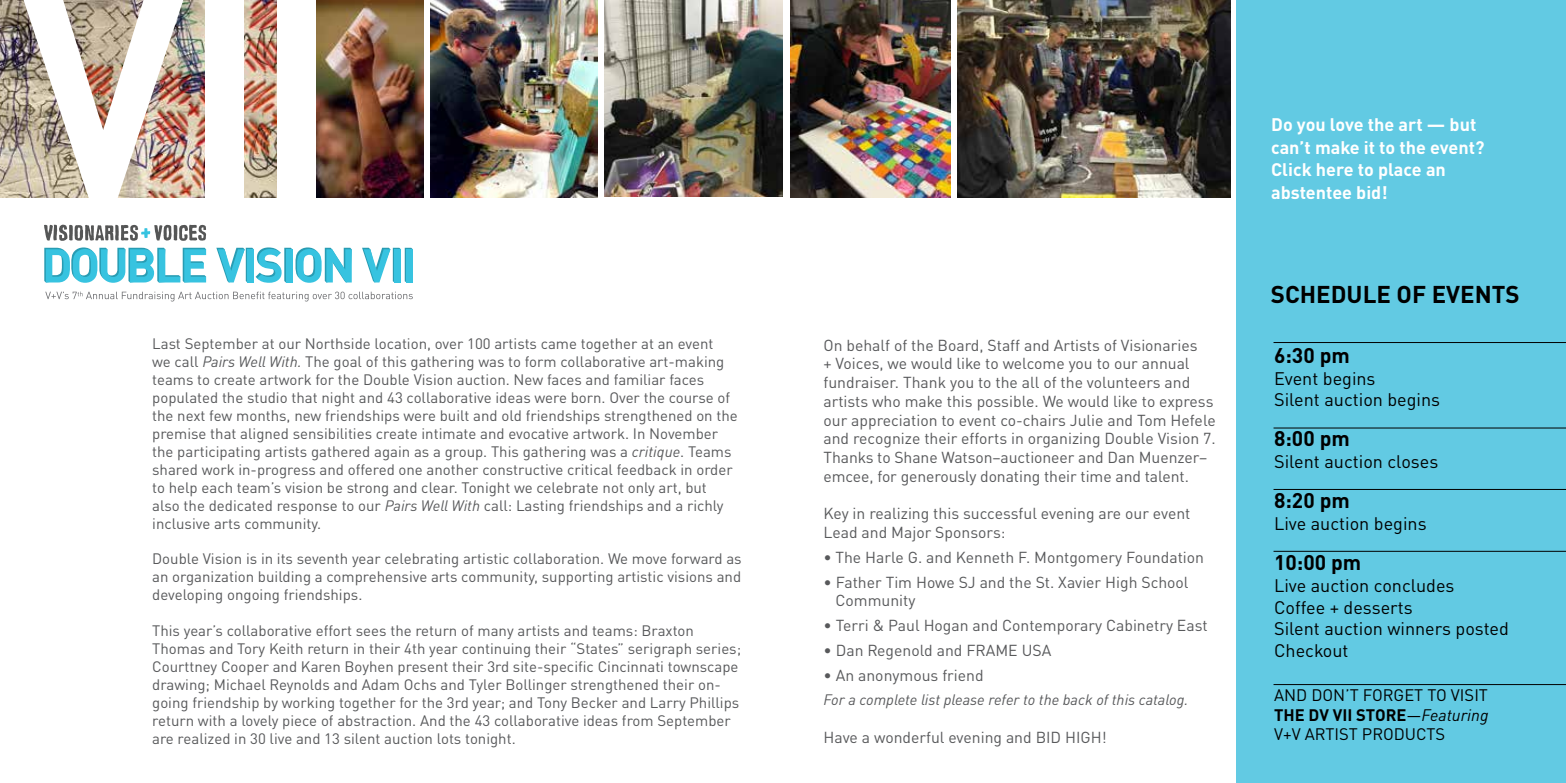
<style>
.page{position:relative;width:1566px;height:783px;background:#fff}
.page>*{position:absolute;margin:0;border:0;box-sizing:border-box;transform-origin:0 0}
.t1{font:700 24px "DINOT";color:#000}
.t2{font:700 21px "DINOT";color:#000}
.t3{font:18px/21.6px "DINOT";color:#000}
.t4{font:700 18px/22.5px "DINOT";color:#fff}
.t5{font:16.5px/19.5px "DINOT";color:#000;text-align:justify}
.t6{font:15.75px/18.8px "DINOT";color:#58595b}
.t7{font:15px/18px "DINOT";color:#58595b}
.t8{font:italic 15px "DINOT";color:#58595b}
.s1{font-style:italic}
.s2{font-weight:700}
</style>
<div class="page">
<div style="left:1237px;top:669px;width:329px;height:114px;background:#62cae3"></div>
<div style="left:1237px;top:0;width:329px;height:672px;background:#62cae3"></div>
<svg style="left:44px;top:225px;width:162px;height:16px"></svg>
<svg style="left:44px;top:247px;width:162px;height:36px"></svg>
<svg style="left:216px;top:247px;width:136px;height:36px"></svg>
<svg style="left:362px;top:248px;width:51px;height:35px"></svg>
<div style="left:406px;top:249px;width:7px;height:33px;background:#37c3e0"></div>
<svg style="left:45px;top:292px;width:368px;height:10px"></svg>
<img style="left:0;top:0;width:277px;height:198px">
<img style="left:316px;top:0;width:107px;height:197px">
<img style="left:24px;top:0;width:159px;height:198px">
<div style="left:206px;top:0;width:38px;height:198px;background:#fff"></div>
<img style="left:790px;top:0;width:160px;height:198px">
<img style="left:958px;top:0;width:272px;height:198px">
<img style="left:430px;top:0;width:167px;height:198px">
<img style="left:604px;top:0;width:179px;height:196px">
<hr style="left:1274px;top:342px;width:292px;height:1px;background:#000">
<hr style="left:1274px;top:428px;width:292px;height:1px;background:#000">
<hr style="left:1274px;top:489px;width:292px;height:1px;background:#000">
<hr style="left:1274px;top:551px;width:292px;height:1px;background:#000">
<hr style="left:1274px;top:684px;width:292px;height:1px;background:#000">
<p class="t7" style="left:152px;top:335px;width:587px">Last September at our Northside location, over 100 artists came together at an event<br>we call <span class="s1">Pairs Well With.</span> The goal of this gathering was to form collaborative art-making teams to create artwork for the Double Vision auction. New faces and familiar faces populated the studio that night and 43 collaborative ideas were born. Over the course of the next few months, new friendships were built and old friendships strengthened on the premise that aligned sensibilities create intimate and evocative artwork. In November the participating artists gathered again as a group. This gathering was a <span class="s1">critique</span>. Teams shared work in-progress and offered one another constructive critical feedback in order to help each team’s vision be strong and clear. Tonight we celebrate not only art, but also the dedicated response to our <span class="s1">Pairs Well With</span> call: Lasting friendships and a richly inclusive arts community.</p>
<p class="t7" style="left:152px;top:550px;width:591px;text-align:justify">Double Vision is in its seventh year celebrating artistic collaboration. We move forward as an organization building a comprehensive arts community, supporting artistic visions and developing ongoing friendships.</p>
<p class="t7" style="left:152px;top:621px;width:590px">This year’s collaborative effort sees the return of many artists and teams: Braxton Thomas and Tory Keith return in their 4th year continuing their “States” serigraph series; Courttney Cooper and Karen Boyhen present their 3rd site-specific Cincinnati townscape drawing; Michael Reynolds and Adam Ochs and Tyler Bollinger strengthened their on&shy;going friendship by working together for the 3rd year; and Tony Becker and Larry Phillips return with a lovely piece of abstraction. And the 43 collaborative ideas from September are realized in 30 live and 13 silent auction lots tonight.</p>
<p class="t6" style="left:824px;top:335px;width:394px">On behalf of the Board, Staff and Artists of Visionaries<br>+ Voices, we would like to welcome you to our annual fundraiser. Thank you to the all of the volunteers and artists who make this possible. We would like to express our appreciation to event co-chairs Julie and Tom Hefele and recognize their efforts in organizing Double Vision 7.<br>Thanks to Shane Watson–auctioneer and Dan Muenzer– emcee, for generously donating their time and talent.</p>
<p class="t6" style="left:824px;top:504px;width:368px">Key in realizing this successful evening are our event<br>Lead and Major Sponsors:</p>
<p class="t6" style="left:824px;top:547px;width:382px">• The Harle G. and Kenneth F. Montgomery Foundation</p>
<p class="t6" style="left:836px;top:572px;width:355px;text-indent:-12px">• Father Tim Howe SJ and the St. Xavier High School<br>Community</p>
<p class="t6" style="left:824px;top:616px;width:386px">• Terri &amp; Paul Hogan and Contemporary Cabinetry East</p>
<p class="t6" style="left:824px;top:640px;width:229px">• Dan Regenold and FRAME USA</p>
<p class="t6" style="left:824px;top:665px;width:162px">• An anonymous friend</p>
<p class="t8" style="left:824px;top:691px;width:366px">For a complete list please refer to the back of this catalog.</p>
<p class="t6" style="left:824px;top:728px;width:285px">Have a wonderful evening and BID HIGH!</p>
<p class="t4" style="left:1271px;top:113px;width:215px">Do you love the art — but can’t make it to the event?<br>Click here to place an abstentee bid!</p>
<h1 class="t1" style="left:1271px;top:279px;width:250px">SCHEDULE OF EVENTS</h1>
<h2 class="t2" style="left:1274px;top:341px;width:77px">6:30 pm</h2>
<p class="t3" style="left:1274px;top:367px;width:168px">Event begins<br>Silent auction begins</p>
<h2 class="t2" style="left:1274px;top:425px;width:77px">8:00 pm</h2>
<p class="t3" style="left:1274px;top:451px;width:166px">Silent auction closes</p>
<h2 class="t2" style="left:1274px;top:487px;width:77px">8:20 pm</h2>
<p class="t3" style="left:1274px;top:513px;width:154px">Live auction begins</p>
<h2 class="t2" style="left:1274px;top:549px;width:89px">10:00 pm</h2>
<p class="t3" style="left:1274px;top:575px;width:236px">Live auction concludes<br>Coffee + desserts<br>Silent auction winners posted<br>Checkout</p>
<p class="t5" style="left:1274px;top:685px;width:216px">AND DON’T FORGET TO VISIT <span class="s2">THE DV VII STORE</span>—<span class="s1">Featuring </span>V+V ARTIST PRODUCTS</p>
</div>
